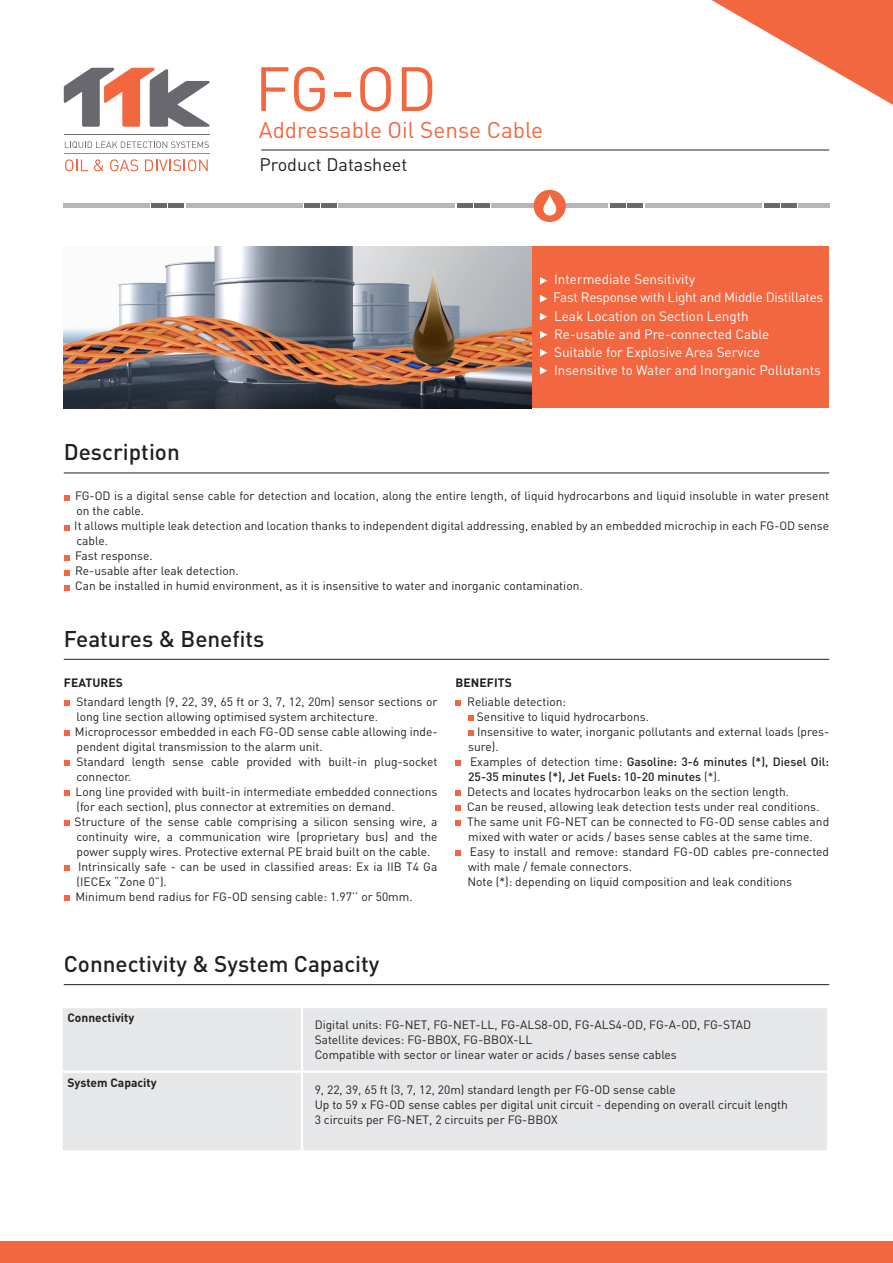
<style>
.page{position:relative;width:893px;height:1263px;background:#fff}
.page>*{position:absolute;margin:0;border:0;box-sizing:border-box;transform-origin:0 0}
.t1{font:61.5px "DINOT";color:#f26640}
.t2{font:500 22.5px "DINOT";color:#231f20}
.t3{font:22.5px "DINOT";color:#f26640}
.t4{font:18px "DINOT";color:#231f20}
.t5{font:13.5px/18px "DINOT";color:#fff}
.t6{font:12px/15px "DINOT";color:#231f20}
.t7{font:500 12px "DINOT";color:#231f20}
.t8{font:700 12px "DINOT";color:#231f20}
.s1{font-weight:400}
</style>
<div class="page">
<div style="left:531px;top:247px;width:298px;height:161px;background:#f26640"></div>
<div style="left:0;top:1242px;width:893px;height:21px;background:#f26640"></div>
<hr style="left:261px;top:150px;width:568px;height:1px;background:#231f20">
<hr style="left:64px;top:204px;width:86px;height:4px;background:#b5b5ba">
<hr style="left:151px;top:204px;width:16px;height:4px;background:#69686e">
<hr style="left:186px;top:204px;width:117px;height:4px;background:#b5b5ba">
<hr style="left:169px;top:204px;width:15px;height:4px;background:#69686e">
<hr style="left:304px;top:204px;width:16px;height:4px;background:#69686e">
<hr style="left:339px;top:204px;width:116px;height:4px;background:#b5b5ba">
<hr style="left:321px;top:204px;width:16px;height:4px;background:#69686e">
<hr style="left:457px;top:204px;width:15px;height:4px;background:#69686e">
<hr style="left:491px;top:204px;width:117px;height:4px;background:#b5b5ba">
<hr style="left:474px;top:204px;width:16px;height:4px;background:#69686e">
<hr style="left:610px;top:204px;width:16px;height:4px;background:#69686e">
<hr style="left:628px;top:204px;width:15px;height:4px;background:#69686e">
<hr style="left:798px;top:204px;width:31px;height:4px;background:#b5b5ba">
<hr style="left:781px;top:204px;width:15px;height:4px;background:#69686e">
<hr style="left:645px;top:204px;width:117px;height:4px;background:#b5b5ba">
<hr style="left:764px;top:204px;width:15px;height:4px;background:#69686e">
<div style="left:534px;top:190px;width:32px;height:32px;background:#f26640;border-radius:50%"></div>
<svg style="left:543px;top:194px;width:13px;height:22px"></svg>
<svg style="left:711px;top:0;width:182px;height:105px"></svg>
<img style="left:64px;top:247px;width:467px;height:161px">
<div style="left:63px;top:1008px;width:764px;height:142px;background:#e6e7e9"></div>
<hr style="left:301px;top:1008px;width:2px;height:62px;background:#fff">
<hr style="left:60px;top:1070px;width:242px;height:3px;background:#fff">
<hr style="left:302px;top:1070px;width:527px;height:3px;background:#fff">
<hr style="left:301px;top:1073px;width:2px;height:77px;background:#fff">
<svg style="left:64px;top:68px;width:146px;height:59px"></svg>
<hr style="left:64px;top:135px;width:145px;height:1px;background:#69686e">
<hr style="left:64px;top:153px;width:145px;height:1px;background:#f26640">
<svg style="left:65px;top:141px;width:144px;height:7px"></svg>
<svg style="left:65px;top:159px;width:23px;height:12px"></svg>
<svg style="left:94px;top:159px;width:10px;height:12px"></svg>
<svg style="left:110px;top:159px;width:28px;height:12px"></svg>
<svg style="left:145px;top:159px;width:63px;height:12px"></svg>
<svg style="left:64px;top:495px;width:5px;height:5px"></svg>
<svg style="left:64px;top:525px;width:5px;height:5px"></svg>
<svg style="left:64px;top:555px;width:5px;height:5px"></svg>
<svg style="left:64px;top:570px;width:5px;height:5px"></svg>
<svg style="left:64px;top:585px;width:5px;height:5px"></svg>
<svg style="left:64px;top:700px;width:5px;height:6px"></svg>
<svg style="left:64px;top:730px;width:5px;height:6px"></svg>
<svg style="left:64px;top:760px;width:5px;height:6px"></svg>
<svg style="left:64px;top:790px;width:5px;height:6px"></svg>
<svg style="left:64px;top:820px;width:5px;height:6px"></svg>
<svg style="left:64px;top:865px;width:5px;height:6px"></svg>
<svg style="left:64px;top:895px;width:5px;height:6px"></svg>
<svg style="left:455px;top:700px;width:6px;height:6px"></svg>
<svg style="left:468px;top:715px;width:6px;height:6px"></svg>
<svg style="left:468px;top:730px;width:6px;height:6px"></svg>
<svg style="left:455px;top:760px;width:6px;height:6px"></svg>
<svg style="left:455px;top:790px;width:6px;height:6px"></svg>
<svg style="left:455px;top:805px;width:6px;height:6px"></svg>
<svg style="left:455px;top:820px;width:6px;height:6px"></svg>
<svg style="left:455px;top:850px;width:6px;height:6px"></svg>
<hr style="left:64px;top:473px;width:765px;height:1px;background:#231f20">
<hr style="left:64px;top:659px;width:765px;height:1px;background:#231f20">
<hr style="left:64px;top:984px;width:765px;height:1px;background:#231f20">
<svg style="left:540px;top:277px;width:7px;height:7px"></svg>
<svg style="left:540px;top:295px;width:7px;height:7px"></svg>
<svg style="left:540px;top:313px;width:7px;height:7px"></svg>
<svg style="left:540px;top:331px;width:7px;height:7px"></svg>
<svg style="left:540px;top:349px;width:7px;height:7px"></svg>
<svg style="left:540px;top:367px;width:7px;height:7px"></svg>
<h1 class="t1" style="left:255px;top:47px;width:183px">FG-OD</h1>
<h2 class="t2" style="left:64px;top:437px;width:118px">Description</h2>
<h2 class="t3" style="left:259px;top:114px;width:286px">Addressable Oil Sense Cable</h2>
<h3 class="t4" style="left:259px;top:153px;width:150px">Product Datasheet</h3>
<p class="t5" style="left:553px;top:270px;width:271px">Intermediate Sensitivity<br>Fast Response with Light and Middle Distillates Leak Location on Section Length<br>Re-usable and Pre-connected Cable<br>Suitable for Explosive Area Service Insensitive to Water and Inorganic Pollutants</p>
<p class="t6" style="left:74px;top:488px;width:756px">FG-OD is a digital sense cable for detection and location, along the entire length, of liquid hydrocarbons and liquid insoluble in water present on the cable.<br>It allows multiple leak detection and location thanks to independent digital addressing, enabled by an embedded microchip in each FG-OD sense cable.<br>Fast response.<br>Re-usable after leak detection.<br>Can be installed in humid environment, as it is insensitive to water and inorganic contamination.</p>
<h2 class="t2" style="left:64px;top:623px;width:202px">Features &amp; Benefits</h2>
<p class="t8" style="left:64px;top:674px;width:61px">FEATURES</p>
<p class="t6" style="left:75px;top:694px;width:364px">Standard length (9, 22, 39, 65 ft or 3, 7, 12, 20m) sensor sections or long line section allowing optimised system architecture.<br>Microprocessor embedded in each FG-OD sense cable allowing inde&shy;pendent digital transmission to the alarm unit.<br>Standard length sense cable provided with built-in plug-socket connector.<br>Long line provided with built-in intermediate embedded connections (for each section), plus connector at extremities on demand.<br>Structure of the sense cable comprising a silicon sensing wire, a continuity wire, a communication wire (proprietary bus) and the power supply wires. Protective external PE braid built on the cable.<br>Intrinsically safe - can be used in classified areas: Ex ia IIB T4 Ga (IECEx “Zone 0”).<br>Minimum bend radius for FG-OD sensing cable: 1.97’’ or 50mm.</p>
<p class="t8" style="left:456px;top:674px;width:58px">BENEFITS</p>
<p class="t6" style="left:467px;top:694px;width:101px">Reliable detection:</p>
<p class="t6" style="left:477px;top:709px;width:174px">Sensitive to liquid hydrocarbons.</p>
<p class="t6" style="left:477px;top:724px;width:354px">Insensitive to water, inorganic pollutants and external loads (pres-</p>
<p class="t6" style="left:468px;top:739px;width:32px">sure).</p>
<p class="t7" style="left:470px;top:753px;width:361px"><span class="s1">Examples of detection time:</span> Gasoline: 3-6 minutes (*), Diesel Oil:</p>
<p class="t7" style="left:468px;top:768px;width:254px">25-35 minutes (*), Jet Fuels: 10-20 minutes <span class="s1">(*).</span></p>
<p class="t6" style="left:467px;top:784px;width:324px">Detects and locates hydrocarbon leaks on the section length.</p>
<p class="t6" style="left:467px;top:799px;width:354px">Can be reused, allowing leak detection tests under real conditions.</p>
<p class="t6" style="left:467px;top:814px;width:363px">The same unit FG-NET can be connected to FG-OD sense cables and</p>
<p class="t6" style="left:468px;top:829px;width:346px">mixed with water or acids / bases sense cables at the same time.</p>
<p class="t6" style="left:470px;top:844px;width:361px">Easy to install and remove: standard FG-OD cables pre-connected</p>
<p class="t6" style="left:468px;top:859px;width:165px">with male / female connectors.</p>
<p class="t6" style="left:467px;top:874px;width:326px">Note (*): depending on liquid composition and leak conditions</p>
<h2 class="t2" style="left:64px;top:948px;width:317px">Connectivity &amp; System Capacity</h2>
<p class="t8" style="left:68px;top:1010px;width:68px">Connectivity</p>
<p class="t8" style="left:68px;top:1074px;width:91px">System Capacity</p>
<p class="t6" style="left:315px;top:1017px;width:438px">Digital units: FG-NET, FG-NET-LL, FG-ALS8-OD, FG-ALS4-OD, FG-A-OD, FG-STAD<br>Satellite devices: FG-BBOX, FG-BBOX-LL<br>Compatible with sector or linear water or acids / bases sense cables</p>
<p class="t6" style="left:315px;top:1081px;width:475px">9, 22, 39, 65 ft (3, 7, 12, 20m) standard length per FG-OD sense cable<br>Up to 59 x FG-OD sense cables per digital unit circuit - depending on overall circuit length<br>3 circuits per FG-NET, 2 circuits per FG-BBOX</p>
</div>
